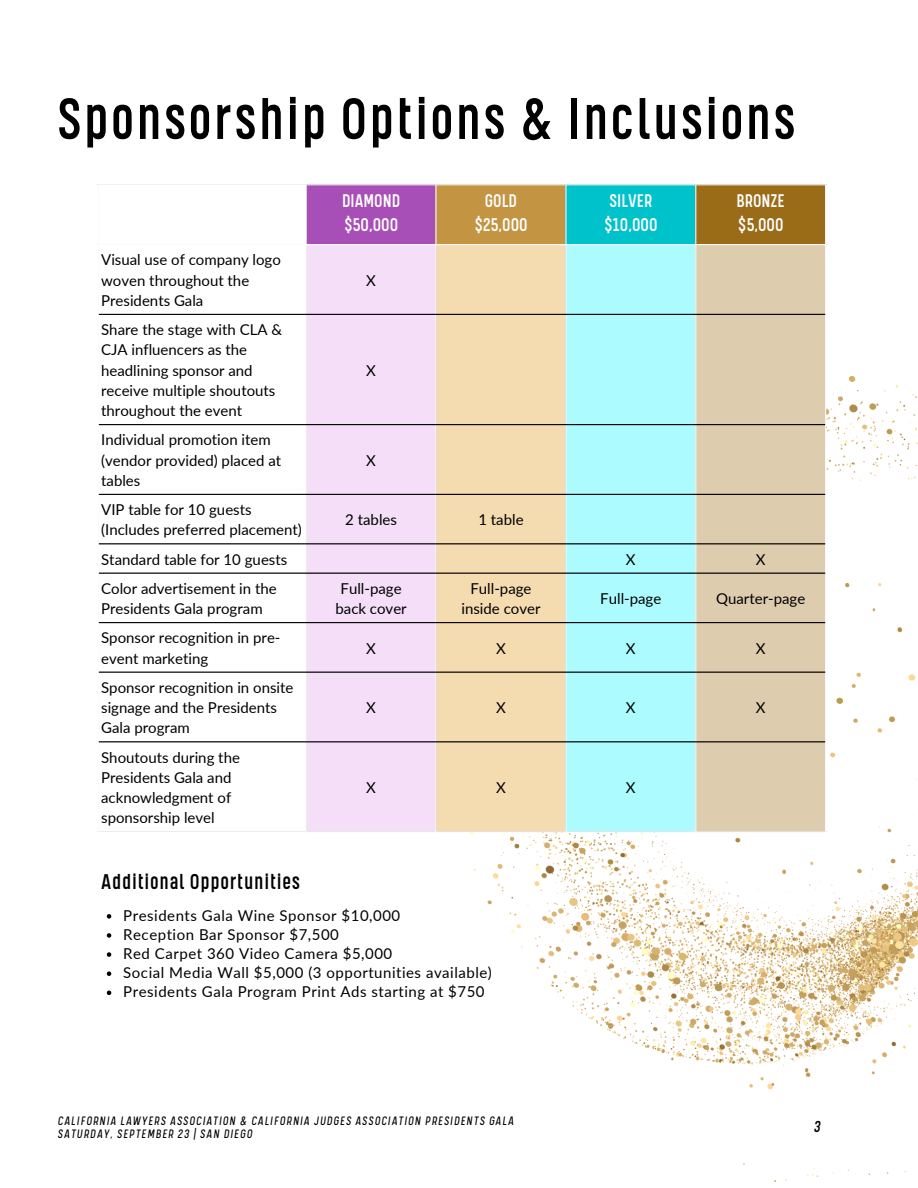
<style>
.page{position:relative;width:918px;height:1188px;background:#fff}
.page>*{position:absolute;margin:0;border:0;box-sizing:border-box;transform-origin:0 0}
.t1{font:500 57px "Kelpt Sans B2";letter-spacing:.035em;color:#000}
.t2{font:500 21px "Kelpt Sans B2";letter-spacing:.035em;color:#000}
.t3{font:500 18px "Kelpt Sans B2";color:#fff}
.t4{font:italic 500 15.6px "Kelpt Sans B2";color:#000}
.t5{font:15px/20.2px "Lato";color:#000}
.t6{font:15px "Lato";letter-spacing:.035em;color:#000}
.t7{font:italic 12px "Kelpt Sans B2";letter-spacing:.09em;color:#000}
</style>
<div class="page">
<img style="left:468px;top:377px;width:450px;height:804px">
<svg style="left:99px;top:313px;width:207px;height:430px"></svg>
<div style="left:306px;top:185px;width:130px;height:60px;background:#a84fb7"></div>
<div style="left:436px;top:185px;width:130px;height:60px;background:#c39441"></div>
<div style="left:566px;top:185px;width:130px;height:60px;background:#00c2cb"></div>
<div style="left:695px;top:185px;width:131px;height:60px;background:#9b6c18"></div>
<div style="left:307px;top:245px;width:128px;height:586px;background:#f4def8"></div>
<div style="left:437px;top:245px;width:128px;height:586px;background:#f4dbb0"></div>
<div style="left:566px;top:245px;width:129px;height:586px;background:#acfbff"></div>
<div style="left:696px;top:245px;width:129px;height:586px;background:#ddccad"></div>
<hr style="left:306px;top:185px;width:1px;height:646px;background:#fff">
<hr style="left:435px;top:185px;width:2px;height:646px;background:#fff">
<hr style="left:565px;top:185px;width:1px;height:646px;background:#fff">
<hr style="left:695px;top:185px;width:1px;height:646px;background:#fff">
<hr style="left:825px;top:185px;width:1px;height:646px;background:#fff">
<hr style="left:98px;top:244px;width:728px;height:1px;background:#fff">
<hr style="left:98px;top:831px;width:728px;height:1px;background:#fff">
<hr style="left:99px;top:314px;width:726px;height:1px;background:#000">
<hr style="left:99px;top:424px;width:726px;height:1px;background:#000">
<hr style="left:99px;top:494px;width:726px;height:1px;background:#000">
<hr style="left:99px;top:543px;width:726px;height:1px;background:#000">
<hr style="left:99px;top:573px;width:726px;height:1px;background:#000">
<hr style="left:99px;top:622px;width:726px;height:1px;background:#000">
<hr style="left:99px;top:672px;width:726px;height:1px;background:#000">
<hr style="left:99px;top:741px;width:726px;height:1px;background:#000">
<svg style="left:107px;top:914px;width:4px;height:5px"></svg>
<svg style="left:107px;top:933px;width:4px;height:5px"></svg>
<svg style="left:107px;top:952px;width:4px;height:5px"></svg>
<svg style="left:107px;top:971px;width:4px;height:5px"></svg>
<svg style="left:107px;top:991px;width:4px;height:4px"></svg>
<p class="t1" style="left:57px;top:96px;width:740px">Sponsorship Options &amp; Inclusions</p>
<p class="t5" style="left:101px;top:250px;width:181px">Visual use of company logo woven throughout the<br>Presidents Gala</p>
<p class="t5" style="left:101px;top:319px;width:182px">Share the stage with CLA &amp;<br>CJA influencers as the headlining sponsor and receive multiple shoutouts throughout the event</p>
<p class="t5" style="left:101px;top:430px;width:181px">Individual promotion item (vendor provided) placed at tables</p>
<p class="t3" style="left:342px;top:193px;width:60px">DIAMOND</p>
<p class="t3" style="left:344px;top:218px;width:56px">$50,000</p>
<p class="t5" style="left:366px;top:270px;width:11px">X</p>
<p class="t5" style="left:366px;top:360px;width:11px">X</p>
<p class="t5" style="left:366px;top:450px;width:11px">X</p>
<p class="t3" style="left:485px;top:193px;width:34px">GOLD</p>
<p class="t3" style="left:474px;top:218px;width:55px">$25,000</p>
<p class="t3" style="left:609px;top:193px;width:44px">SILVER</p>
<p class="t3" style="left:604px;top:218px;width:55px">$10,000</p>
<p class="t3" style="left:737px;top:193px;width:50px">BRONZE</p>
<p class="t3" style="left:738px;top:218px;width:47px">$5,000</p>
<p class="t5" style="left:101px;top:499px;width:202px">VIP table for 10 guests (Includes preferred placement)</p>
<p class="t5" style="left:345px;top:509px;width:53px">2 tables</p>
<p class="t5" style="left:478px;top:509px;width:47px">1 table</p>
<p class="t5" style="left:101px;top:549px;width:188px">Standard table for 10 guests</p>
<p class="t5" style="left:626px;top:549px;width:11px">X</p>
<p class="t5" style="left:756px;top:549px;width:11px">X</p>
<p class="t5" style="left:101px;top:578px;width:177px">Color advertisement in the<br>Presidents Gala program</p>
<p class="t5" style="left:341px;top:578px;width:63px">Full-page</p>
<p class="t5" style="left:470px;top:578px;width:63px">Full-page</p>
<p class="t5" style="left:461px;top:598px;width:80px">inside cover</p>
<p class="t5" style="left:600px;top:588px;width:63px">Full-page</p>
<p class="t5" style="left:716px;top:588px;width:91px">Quarter-page</p>
<p class="t5" style="left:336px;top:598px;width:73px">back cover</p>
<p class="t5" style="left:101px;top:628px;width:181px">Sponsor recognition in pre&shy;event marketing</p>
<p class="t5" style="left:366px;top:638px;width:11px">X</p>
<p class="t5" style="left:496px;top:638px;width:11px">X</p>
<p class="t5" style="left:626px;top:638px;width:11px">X</p>
<p class="t5" style="left:756px;top:638px;width:11px">X</p>
<p class="t5" style="left:101px;top:677px;width:194px">Sponsor recognition in onsite signage and the Presidents<br>Gala program</p>
<p class="t5" style="left:366px;top:697px;width:11px">X</p>
<p class="t5" style="left:496px;top:697px;width:11px">X</p>
<p class="t5" style="left:626px;top:697px;width:11px">X</p>
<p class="t5" style="left:756px;top:697px;width:11px">X</p>
<p class="t5" style="left:101px;top:747px;width:140px">Shoutouts during the<br>Presidents Gala and acknowledgment of sponsorship level</p>
<p class="t2" style="left:101px;top:874px;width:200px">Additional Opportunities</p>
<p class="t5" style="left:366px;top:777px;width:11px">X</p>
<p class="t5" style="left:496px;top:777px;width:11px">X</p>
<p class="t5" style="left:626px;top:777px;width:11px">X</p>
<p class="t6" style="left:123px;top:906px;width:278px">Presidents Gala Wine Sponsor $10,000</p>
<p class="t6" style="left:123px;top:925px;width:217px">Reception Bar Sponsor $7,500</p>
<p class="t6" style="left:123px;top:944px;width:271px">Red Carpet 360 Video Camera $5,000</p>
<p class="t6" style="left:123px;top:963px;width:370px">Social Media Wall $5,000 (3 opportunities available)</p>
<p class="t6" style="left:123px;top:983px;width:363px">Presidents Gala Program Print Ads starting at $750</p>
<p class="t7" style="left:58px;top:1116px;width:457px">CALIFORNIA LAWYERS ASSOCIATION &amp; CALIFORNIA JUDGES ASSOCIATION PRESIDENTS GALA</p>
<p class="t7" style="left:58px;top:1129px;width:196px">SATURDAY, SEPTEMBER 23 | SAN DIEGO</p>
<p class="t4" style="left:814px;top:1120px;width:8px">3</p>
</div>
